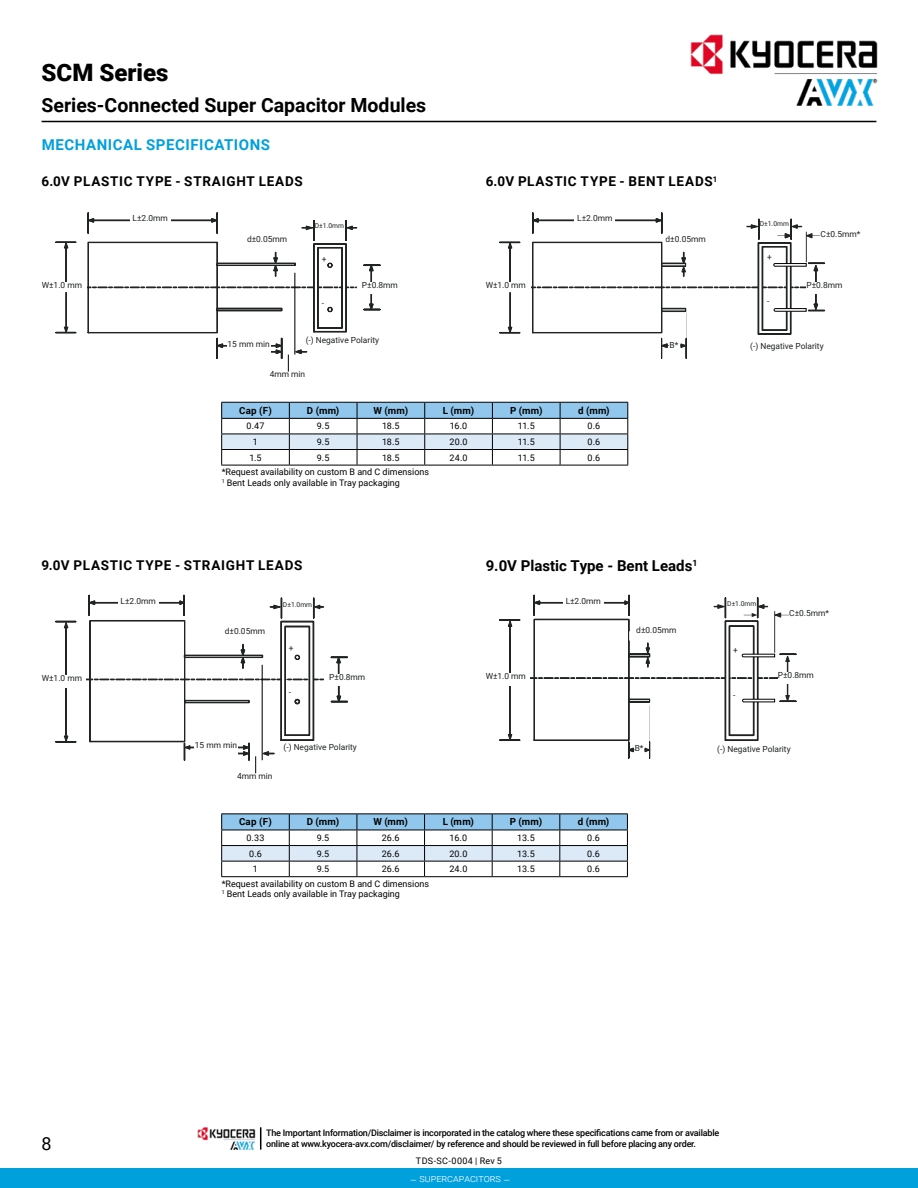
<style>
.page{position:relative;width:918px;height:1188px;background:#fff}
.page>*{position:absolute;margin:0;border:0;box-sizing:border-box;transform-origin:0 0}
.t1{font:900 24px "Roboto";color:#000}
.t2{font:700 19.5px "Roboto";color:#000}
.t3{font:18px "Roboto";color:#000}
.t4{font:700 15px "Roboto";color:#000}
.t5{font:700 15px "Roboto";letter-spacing:.035em;color:#00a0dd}
.t6{font:700 13.5px "Roboto";letter-spacing:.05em;color:#000}
.t7{font:300 10.5px "Roboto";color:#fff}
.t8{font:700 9.75px "Roboto";letter-spacing:.025em;color:#000}
.t9{font:9px/10.8px "Roboto";color:#000}
.t10{font:500 9px/10.8px "Roboto";letter-spacing:-.025em;color:#000}
.t11{font:9px "Roboto";letter-spacing:.035em;color:#000}
.t12{font:8.4px "Roboto";color:#202323}
.t13{font:6.75px "Roboto";color:#202323}
</style>
<div class="page">
<hr style="left:42px;top:121px;width:834px;height:1px;background:#000">
<svg style="left:56px;top:213px;width:325px;height:159px"></svg>
<div style="left:42px;top:282px;width:45px;height:10px;background:#fff"></div>
<div style="left:322px;top:256px;width:5px;height:10px;background:#fff"></div>
<div style="left:322px;top:300px;width:5px;height:11px;background:#fff"></div>
<svg style="left:221px;top:402px;width:407px;height:63px"></svg>
<hr style="left:221px;top:465px;width:68px;height:1px;background:#000">
<hr style="left:289px;top:465px;width:68px;height:1px;background:#000">
<hr style="left:357px;top:465px;width:68px;height:1px;background:#000">
<hr style="left:425px;top:465px;width:67px;height:1px;background:#000">
<hr style="left:492px;top:465px;width:68px;height:1px;background:#000">
<hr style="left:560px;top:465px;width:68px;height:1px;background:#000">
<hr style="left:221px;top:813px;width:68px;height:1px;background:#000">
<hr style="left:289px;top:813px;width:68px;height:1px;background:#000">
<hr style="left:357px;top:813px;width:68px;height:1px;background:#000">
<hr style="left:425px;top:813px;width:67px;height:1px;background:#000">
<hr style="left:492px;top:813px;width:68px;height:1px;background:#000">
<hr style="left:560px;top:813px;width:68px;height:1px;background:#000">
<svg style="left:221px;top:814px;width:407px;height:62px"></svg>
<hr style="left:221px;top:876px;width:68px;height:1px;background:#000">
<hr style="left:289px;top:876px;width:68px;height:1px;background:#000">
<hr style="left:357px;top:876px;width:68px;height:1px;background:#000">
<hr style="left:425px;top:876px;width:67px;height:1px;background:#000">
<hr style="left:492px;top:876px;width:68px;height:1px;background:#000">
<hr style="left:560px;top:876px;width:68px;height:1px;background:#000">
<svg style="left:56px;top:595px;width:293px;height:178px"></svg>
<div style="left:42px;top:675px;width:44px;height:13px;background:#fff"></div>
<div style="left:289px;top:645px;width:5px;height:10px;background:#fff"></div>
<div style="left:289px;top:689px;width:5px;height:11px;background:#fff"></div>
<svg style="left:500px;top:213px;width:325px;height:145px"></svg>
<svg style="left:500px;top:595px;width:297px;height:164px"></svg>
<img style="left:669px;top:34px;width:209px;height:87px">
<div style="left:0;top:1169px;width:918px;height:19px;background:#00a0dd"></div>
<img style="left:198px;top:1127px;width:57px;height:23px">
<svg style="left:260px;top:1127px;width:1px;height:23px"></svg>
<h1 class="t1" style="left:42px;top:55px;width:128px">SCM Series</h1>
<h2 class="t2" style="left:42px;top:92px;width:386px">Series-Connected Super Capacitor Modules</h2>
<h3 class="t5" style="left:42px;top:134px;width:230px">MECHANICAL SPECIFICATIONS</h3>
<h3 class="t6" style="left:42px;top:172px;width:263px">6.0V PLASTIC TYPE - STRAIGHT LEADS</h3>
<p class="t12" style="left:42px;top:279px;width:42px">W±1.0 mm</p>
<p class="t12" style="left:133px;top:212px;width:37px">L±2.0mm</p>
<p class="t12" style="left:247px;top:233px;width:42px">d±0.05mm</p>
<p class="t13" style="left:315px;top:221px;width:31px">D±1.0mm</p>
<p class="t12" style="left:322px;top:253px;width:6px">+</p>
<p class="t12" style="left:322px;top:297px;width:4px">-</p>
<p class="t12" style="left:362px;top:279px;width:38px">P±0.8mm</p>
<p class="t12" style="left:228px;top:338px;width:44px">15 mm min</p>
<p class="t12" style="left:306px;top:334px;width:75px">(-) Negative Polarity</p>
<p class="t12" style="left:270px;top:368px;width:37px">4mm min</p>
<h3 class="t6" style="left:486px;top:172px;width:233px">6.0V PLASTIC TYPE - BENT LEADS<sup>1</sup></h3>
<p class="t12" style="left:486px;top:279px;width:42px">W±1.0 mm</p>
<p class="t12" style="left:577px;top:212px;width:37px">L±2.0mm</p>
<p class="t12" style="left:666px;top:233px;width:42px">d±0.05mm</p>
<p class="t12" style="left:670px;top:339px;width:10px">B*</p>
<p class="t8" style="left:239px;top:403px;width:34px">Cap (F)</p>
<p class="t8" style="left:307px;top:403px;width:34px">D (mm)</p>
<p class="t8" style="left:374px;top:403px;width:36px">W (mm)</p>
<p class="t8" style="left:443px;top:403px;width:33px">L (mm)</p>
<p class="t8" style="left:510px;top:403px;width:34px">P (mm)</p>
<p class="t8" style="left:578px;top:403px;width:33px">d (mm)</p>
<p class="t9" style="left:247px;top:420px;width:19px">0.47</p>
<p class="t9" style="left:317px;top:420px;width:14px">9.5</p>
<p class="t9" style="left:382px;top:420px;width:19px">18.5</p>
<p class="t9" style="left:450px;top:420px;width:19px">16.0</p>
<p class="t9" style="left:518px;top:420px;width:18px">11.5</p>
<p class="t9" style="left:588px;top:420px;width:14px">0.6</p>
<p class="t9" style="left:253px;top:436px;width:7px">1</p>
<p class="t9" style="left:317px;top:436px;width:14px">9.5</p>
<p class="t9" style="left:382px;top:436px;width:19px">18.5</p>
<p class="t9" style="left:450px;top:436px;width:20px">20.0</p>
<p class="t9" style="left:518px;top:436px;width:18px">11.5</p>
<p class="t9" style="left:588px;top:436px;width:14px">0.6</p>
<p class="t9" style="left:249px;top:452px;width:14px">1.5</p>
<p class="t9" style="left:317px;top:452px;width:14px">9.5</p>
<p class="t9" style="left:382px;top:452px;width:19px">18.5</p>
<p class="t9" style="left:450px;top:452px;width:20px">24.0</p>
<p class="t9" style="left:518px;top:452px;width:18px">11.5</p>
<p class="t9" style="left:588px;top:452px;width:14px">0.6</p>
<p class="t9" style="left:222px;top:466px;width:209px">*Request availability on custom B and C dimensions<br><sup>1</sup> Bent Leads only available in Tray packaging</p>
<p class="t13" style="left:760px;top:219px;width:31px">D±1.0mm</p>
<p class="t12" style="left:767px;top:251px;width:6px">+</p>
<p class="t12" style="left:767px;top:295px;width:4px">-</p>
<p class="t12" style="left:821px;top:228px;width:41px">C±0.5mm*</p>
<p class="t12" style="left:806px;top:279px;width:38px">P±0.8mm</p>
<p class="t12" style="left:750px;top:340px;width:75px">(-) Negative Polarity</p>
<h3 class="t6" style="left:42px;top:556px;width:262px">9.0V PLASTIC TYPE - STRAIGHT LEADS</h3>
<h3 class="t4" style="left:486px;top:556px;width:213px">9.0V Plastic Type - Bent Leads<sup>1</sup></h3>
<p class="t12" style="left:121px;top:595px;width:37px">L±2.0mm</p>
<p class="t13" style="left:283px;top:600px;width:31px">D±1.0mm</p>
<p class="t12" style="left:566px;top:595px;width:37px">L±2.0mm</p>
<p class="t13" style="left:727px;top:599px;width:31px">D±1.0mm</p>
<p class="t12" style="left:789px;top:607px;width:41px">C±0.5mm*</p>
<p class="t12" style="left:225px;top:625px;width:42px">d±0.05mm</p>
<p class="t12" style="left:636px;top:624px;width:42px">d±0.05mm</p>
<p class="t12" style="left:289px;top:642px;width:6px">+</p>
<p class="t12" style="left:733px;top:645px;width:6px">+</p>
<p class="t12" style="left:42px;top:672px;width:42px">W±1.0 mm</p>
<p class="t12" style="left:329px;top:672px;width:38px">P±0.8mm</p>
<p class="t12" style="left:486px;top:670px;width:42px">W±1.0 mm</p>
<p class="t12" style="left:778px;top:669px;width:38px">P±0.8mm</p>
<p class="t12" style="left:289px;top:686px;width:4px">-</p>
<p class="t12" style="left:733px;top:689px;width:4px">-</p>
<h3 class="t3" style="left:42px;top:1131px;width:12px">8</h3>
<p class="t12" style="left:195px;top:740px;width:44px">15 mm min</p>
<p class="t12" style="left:237px;top:770px;width:37px">4mm min</p>
<p class="t12" style="left:284px;top:741px;width:75px">(-) Negative Polarity</p>
<p class="t8" style="left:239px;top:815px;width:34px">Cap (F)</p>
<p class="t8" style="left:307px;top:815px;width:34px">D (mm)</p>
<p class="t8" style="left:373px;top:815px;width:36px">W (mm)</p>
<p class="t8" style="left:443px;top:815px;width:33px">L (mm)</p>
<p class="t8" style="left:510px;top:815px;width:34px">P (mm)</p>
<p class="t8" style="left:578px;top:815px;width:33px">d (mm)</p>
<p class="t9" style="left:246px;top:832px;width:20px">0.33</p>
<p class="t9" style="left:317px;top:832px;width:14px">9.5</p>
<p class="t9" style="left:382px;top:832px;width:19px">26.6</p>
<p class="t9" style="left:450px;top:832px;width:19px">16.0</p>
<p class="t9" style="left:517px;top:832px;width:19px">13.5</p>
<p class="t9" style="left:587px;top:832px;width:14px">0.6</p>
<p class="t9" style="left:249px;top:848px;width:14px">0.6</p>
<p class="t9" style="left:317px;top:848px;width:14px">9.5</p>
<p class="t9" style="left:382px;top:848px;width:19px">26.6</p>
<p class="t9" style="left:449px;top:848px;width:20px">20.0</p>
<p class="t9" style="left:517px;top:848px;width:19px">13.5</p>
<p class="t9" style="left:587px;top:848px;width:14px">0.6</p>
<p class="t9" style="left:253px;top:863px;width:7px">1</p>
<p class="t9" style="left:317px;top:863px;width:14px">9.5</p>
<p class="t9" style="left:382px;top:863px;width:19px">26.6</p>
<p class="t9" style="left:449px;top:863px;width:20px">24.0</p>
<p class="t9" style="left:517px;top:863px;width:19px">13.5</p>
<p class="t9" style="left:587px;top:863px;width:14px">0.6</p>
<p class="t9" style="left:222px;top:878px;width:209px">*Request availability on custom B and C dimensions<br><sup>1</sup> Bent Leads only available in Tray packaging</p>
<p class="t12" style="left:635px;top:742px;width:10px">B*</p>
<p class="t12" style="left:717px;top:743px;width:75px">(-) Negative Polarity</p>
<p class="t10" style="left:266px;top:1127px;width:455px">The Important Information/Disclaimer is incorporated in the catalog where these specifications came from or available online at www.kyocera-avx.com/disclaimer/ by reference and should be reviewed in full before placing any order.</p>
<p class="t11" style="left:416px;top:1155px;width:88px">TDS-SC-0004 | Rev 5</p>
<p class="t7" style="left:410px;top:1171px;width:102px">– supercapacitors –</p>
</div>
